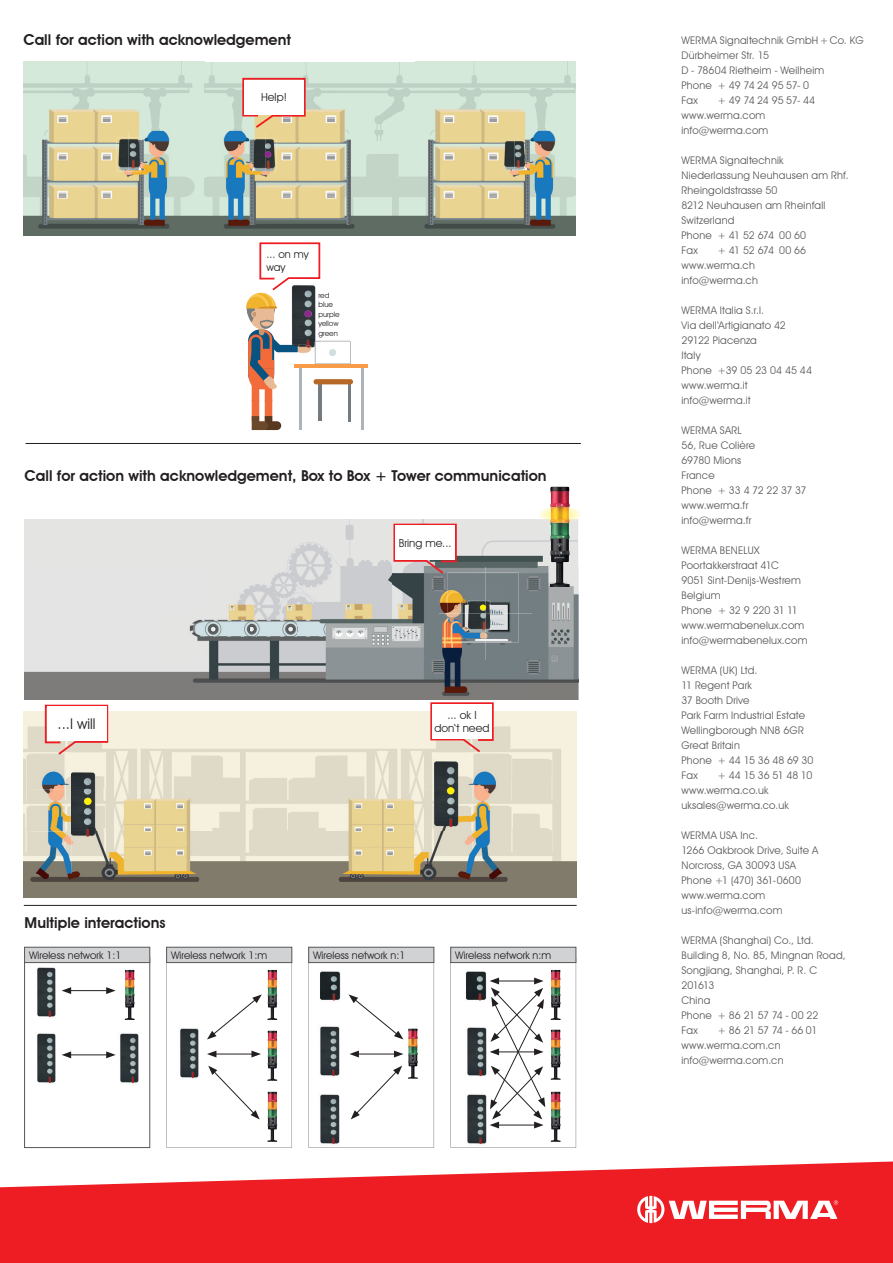
<style>
.page{position:relative;width:893px;height:1263px;background:#fff}
.page>*{position:absolute;margin:0;border:0;box-sizing:border-box;transform-origin:0 0}
.t1{font:600 15px "Avant Garde IT Cby BT";color:#231f20}
.t2{font:14.85px "Avant Garde IT Cby BT";color:#231f20}
.t3{font:11.1px/13.4px "Avant Garde IT Cby BT";color:#231f20;text-align:center}
.t4{font:10.65px/12.8px "Avant Garde IT Cby BT";color:#231f20}
.t5{font:10.5px/15px "Avant Garde IT Cby BT";letter-spacing:.02em;color:#57585a}
.t6{font:10.5px "Avant Garde IT Cby BT";color:#231f20}
.t7{font:7.35px/9.6px "Avant Garde IT Cby BT";color:#231f20}
</style>
<div class="page">
<img style="left:25px;top:519px;width:553px;height:181px">
<svg style="left:0;top:1161px;width:893px;height:102px;background:#f03c41"></svg>
<svg style="left:637px;top:1196px;width:201px;height:27px"></svg>
<img style="left:23px;top:711px;width:218px;height:186px">
<img style="left:241px;top:711px;width:336px;height:186px">
<hr style="left:362px;top:366px;width:2px;height:64px;background:#acb3b9">
<div style="left:314px;top:379px;width:39px;height:5px;background:#b76826;border-radius:3px"></div>
<hr style="left:295px;top:364px;width:73px;height:4px;background:#f89c47">
<img style="left:23px;top:62px;width:392px;height:173px">
<img style="left:415px;top:62px;width:160px;height:173px">
<img style="left:68px;top:770px;width:32px;height:19px">
<svg style="left:68px;top:832px;width:4px;height:9px"></svg>
<img style="left:72px;top:832px;width:28px;height:9px">
<div style="left:84px;top:798px;width:8px;height:7px;background:#fff101;border-radius:50%"></div>
<img style="left:431px;top:760px;width:31px;height:70px">
<div style="left:447px;top:787px;width:7px;height:7px;background:#fff101;border-radius:50%"></div>
<img style="left:116px;top:137px;width:26px;height:35px">
<img style="left:251px;top:138px;width:26px;height:34px">
<svg style="left:265px;top:151px;width:6px;height:6px"></svg>
<img style="left:502px;top:140px;width:23px;height:31px">
<img style="left:448px;top:572px;width:70px;height:71px">
<img style="left:468px;top:600px;width:12px;height:13px">
<img style="left:468px;top:613px;width:22px;height:19px">
<svg style="left:480px;top:600px;width:10px;height:13px"></svg>
<img style="left:550px;top:487px;width:20px;height:100px">
<img style="left:539px;top:507px;width:42px;height:12px">
<img style="left:542px;top:519px;width:36px;height:1px">
<img style="left:544px;top:520px;width:33px;height:2px">
<img style="left:550px;top:507px;width:19px;height:16px">
<hr style="left:26px;top:443px;width:555px;height:1px;background:#231f20">
<hr style="left:24px;top:905px;width:553px;height:1px;background:#231f20">
<div style="left:167px;top:947px;width:125px;height:15px;background:#d1d2d4"></div>
<div style="left:166px;top:947px;width:126px;height:16px;border:1px solid #57585a"></div>
<svg style="left:166px;top:958px;width:126px;height:190px"></svg>
<div style="left:309px;top:947px;width:125px;height:15px;background:#d1d2d4"></div>
<div style="left:308px;top:947px;width:126px;height:16px;border:1px solid #57585a"></div>
<svg style="left:308px;top:958px;width:126px;height:190px"></svg>
<div style="left:24px;top:958px;width:126px;height:190px;border:1px solid #57585a"></div>
<div style="left:25px;top:947px;width:125px;height:15px;background:#d1d2d4"></div>
<div style="left:24px;top:947px;width:126px;height:16px;border:1px solid #57585a"></div>
<img style="left:125px;top:970px;width:10px;height:50px">
<img style="left:37px;top:967px;width:19px;height:51px">
<img style="left:37px;top:1033px;width:19px;height:51px">
<img style="left:120px;top:1033px;width:19px;height:51px">
<hr style="left:69px;top:990px;width:40px;height:1px;background:#231f20">
<svg style="left:62px;top:987px;width:9px;height:7px"></svg>
<svg style="left:106px;top:987px;width:10px;height:7px"></svg>
<hr style="left:69px;top:1054px;width:40px;height:1px;background:#231f20">
<svg style="left:62px;top:1051px;width:9px;height:7px"></svg>
<svg style="left:106px;top:1051px;width:10px;height:7px"></svg>
<div style="left:451px;top:947px;width:125px;height:15px;background:#d1d2d4"></div>
<div style="left:450px;top:947px;width:126px;height:16px;border:1px solid #57585a"></div>
<svg style="left:450px;top:958px;width:126px;height:190px"></svg>
<svg style="left:44px;top:704px;width:65px;height:52px"></svg>
<svg style="left:393px;top:523px;width:65px;height:52px"></svg>
<svg style="left:241px;top:77px;width:66px;height:53px"></svg>
<svg style="left:246px;top:242px;width:105px;height:188px"></svg>
<svg style="left:429px;top:702px;width:66px;height:52px"></svg>
<div style="left:47px;top:706px;width:59px;height:35px;background:#fff"></div>
<div style="left:395px;top:526px;width:60px;height:34px;background:#fff"></div>
<div style="left:244px;top:80px;width:60px;height:35px;background:#fff"></div>
<div style="left:432px;top:704px;width:60px;height:35px;background:#fff"></div>
<h1 class="t1" style="left:23px;top:31px;width:269px">Call for action with acknowledgement</h1>
<p class="t3" style="left:261px;top:91px;width:27px">Help!</p>
<p class="t4" style="left:266px;top:248px;width:44px">... on my way</p>
<p class="t7" style="left:318px;top:290px;width:23px">red blue purple yellow green</p>
<h1 class="t1" style="left:25px;top:466px;width:523px">Call for action with acknowledgement, Box to Box + Tower communication</h1>
<h2 class="t2" style="left:57px;top:715px;width:40px">...I will</h2>
<h1 class="t1" style="left:25px;top:913px;width:142px">Multiple interactions</h1>
<p class="t3" style="left:399px;top:536px;width:54px">Bring me...</p>
<p class="t3" style="left:434px;top:708px;width:56px">... ok I don‘t need</p>
<p class="t6" style="left:29px;top:949px;width:94px">Wireless network 1:1</p>
<p class="t6" style="left:171px;top:949px;width:98px">Wireless network 1:m</p>
<p class="t6" style="left:313px;top:949px;width:94px">Wireless network n:1</p>
<p class="t6" style="left:455px;top:949px;width:98px">Wireless network n:m</p>
<p class="t5" style="left:681px;top:33px;width:184px">WERMA Signaltechnik GmbH + Co. KG<br>Dürbheimer Str. 15<br>D - 78604 Rietheim - Weilheim<br>Phone + 49 74 24 95 57- 0<br>Fax</p>
<p class="t5" style="left:681px;top:93px;width:135px;text-indent:36px">+ 49 74 24 95 57- 44 www.werma.com info@werma.com</p>
<p class="t5" style="left:681px;top:153px;width:169px">WERMA Signaltechnik<br>Niederlassung Neuhausen am Rhf.<br>Rheingoldstrasse 50<br>8212 Neuhausen am Rheinfall<br>Switzerland<br>Phone + 41 52 674 00 60<br>Fax</p>
<p class="t5" style="left:681px;top:243px;width:126px;text-indent:36px">+ 41 52 674 00 66 www.werma.ch info@werma.ch</p>
<p class="t5" style="left:681px;top:303px;width:132px">WERMA Italia S.r.l.<br>Via dell‘Artigianato 42<br>29122 Piacenza<br>Italy<br>Phone +39 05 23 04 45 44 www.werma.it info@werma.it</p>
<p class="t5" style="left:681px;top:423px;width:126px">WERMA SARL<br>56, Rue Colière<br>69780 Mions<br>France<br>Phone + 33 4 72 22 37 37 www.werma.fr info@werma.fr</p>
<p class="t5" style="left:681px;top:543px;width:128px">WERMA BENELUX<br>Poortakkerstraat 41C<br>9051 Sint-Denijs-Westrem<br>Belgium<br>Phone + 32 9 220 31 11 www.wermabenelux.com info@wermabenelux.com</p>
<p class="t5" style="left:681px;top:663px;width:134px">WERMA (UK) Ltd.<br>11 Regent Park<br>37 Booth Drive<br>Park Farm Industrial Estate<br>Wellingborough NN8 6GR<br>Great Britain<br>Phone + 44 15 36 48 69 30<br>Fax</p>
<p class="t5" style="left:681px;top:768px;width:132px;text-indent:36px">+ 44 15 36 51 48 10 www.werma.co.uk uksales@werma.co.uk</p>
<p class="t5" style="left:681px;top:828px;width:138px">WERMA USA Inc.<br>1266 Oakbrook Drive, Suite A<br>Norcross, GA 30093 USA<br>Phone +1 (470) 361-0600 www.werma.com us-info@werma.com</p>
<p class="t5" style="left:681px;top:933px;width:166px">WERMA (Shanghai) Co., Ltd.<br>Building 8, No. 85, Mingnan Road,<br>Songjiang, Shanghai, P. R. C<br>201613<br>China<br>Phone + 86 21 57 74 - 00 22<br>Fax</p>
<p class="t5" style="left:681px;top:1023px;width:137px;text-indent:36px">+ 86 21 57 74 - 66 01 www.werma.com.cn info@werma.com.cn</p>
</div>
